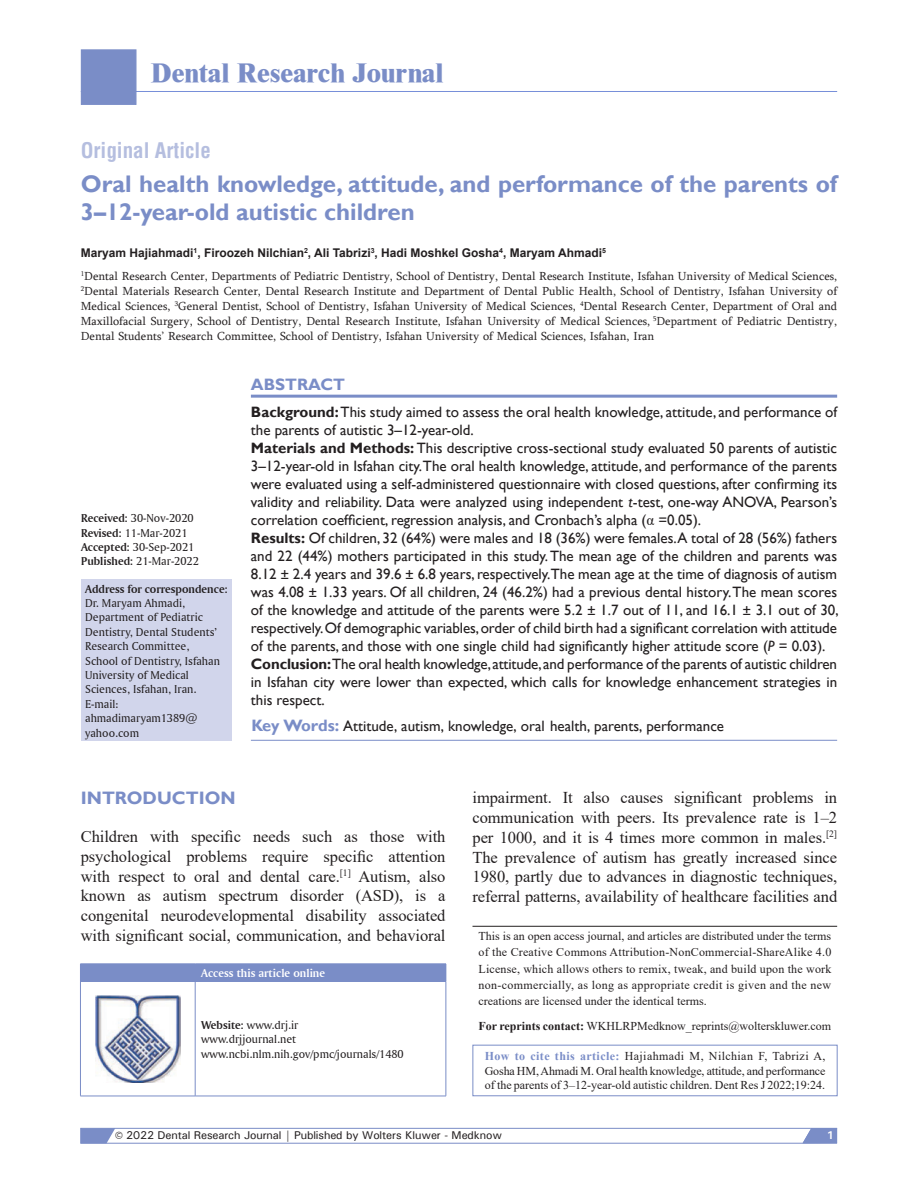
<style>
.page{position:relative;width:918px;height:1188px;background:#fff}
.page>*{position:absolute;margin:0;border:0;box-sizing:border-box;transform-origin:0 0}
.t1{font:800 27px "Times New Roman";color:#7a8dc7}
.AT{font:700 24px/28.8px "Gill Sans";color:#7a8dc7}
.AH{font:700 condensed 21px "Helvetica";color:#b5bedf}
.t2{font:700 18px "Gill Sans";color:#7a8dc7}
.TX{font:16.5px/19.8px "Times New Roman";letter-spacing:-.005em;color:#231f20;text-align:justify}
.ABSH{font:700 16.5px "Gill Sans";color:#7a8dc7}
.ABS{font:15px/18px "Gill Sans";color:#231f20;text-align:justify}
.KWD{font:15px "Gill Sans";color:#231f20}
.AFF{font:12px/15px "Sylfaen";color:#231f20;text-align:justify}
.C{font:12px/16.2px "Times New Roman";color:#231f20;text-align:justify}
.ADD{font:12px/14.4px "Amerigo BT Roman A";color:#231f20}
.HTC{font:12px/14.4px "Times New Roman";color:#231f20;text-align:justify}
.HIS{font:12px "Amerigo BT Roman A";color:#231f20}
.AU{font:700 12px "Arial";color:#231f20}
.Web{font:12px "Amerigo BT Roman A";color:#231f20}
.AAO{font:12px "Amerigo BT Bold A";color:#fff}
.t3{font:500 11.25px "Univers";letter-spacing:-.01em;color:#231f20}
.t4{font:700 11.25px "Univers";color:#fff}
.s1{font-weight:700}
.s2{font-style:italic}
.s3{font-family:"Times New Roman"}
.s4{font-weight:700;font-size:16.5px;color:#7a8dc7}
.s5{font-family:"Amerigo BT Bold A"}
.s6{font-weight:700;color:#7a8dc7}
.s7{font-size:15px}
</style>
<div class="page">
<hr style="left:81px;top:91px;width:756px;height:1px;background:#778fd9">
<div style="left:81px;top:49px;width:56px;height:56px;background:#7a8dc7;border:1px solid #7a8dc7"></div>
<svg style="left:80px;top:1128px;width:757px;height:16px"></svg>
<hr style="left:251px;top:395px;width:586px;height:3px;background:#7a8dc7">
<hr style="left:251px;top:740px;width:586px;height:1px;background:#7a8dc7">
<div style="left:81px;top:579px;width:151px;height:162px;background:#d1d5eb"></div>
<div style="left:80px;top:964px;width:366px;height:17px;background:#7a8dc7"></div>
<svg style="left:446px;top:964px;width:1px;height:17px"></svg>
<hr style="left:80px;top:982px;width:1px;height:114px;background:#7a8dc7">
<hr style="left:80px;top:981px;width:115px;height:1px;background:#7a8dc7">
<hr style="left:80px;top:1096px;width:115px;height:1px;background:#7a8dc7">
<hr style="left:195px;top:982px;width:1px;height:114px;background:#7a8dc7">
<hr style="left:195px;top:981px;width:251px;height:1px;background:#7a8dc7">
<hr style="left:446px;top:982px;width:1px;height:114px;background:#7a8dc7">
<hr style="left:195px;top:1096px;width:251px;height:1px;background:#7a8dc7">
<img style="left:96px;top:995px;width:84px;height:87px">
<div style="left:472px;top:1045px;width:366px;height:51px;border:1px solid #7a8dc7"></div>
<hr style="left:473px;top:926px;width:364px;height:1px;background:#231f20">
<h1 class="t1" style="left:151px;top:57px;width:294px">Dental Research Journal</h1>
<p class="AH" style="left:81px;top:136px;width:132px">Original Article</p>
<p class="AT" style="left:81px;top:170px;width:758px">Oral health knowledge, attitude, and performance of the parents of<br>3–12‑year‑old autistic children</p>
<p class="AU" style="left:81px;top:244px;width:527px">Maryam Hajiahmadi<sup>1</sup>, Firoozeh Nilchian<sup>2</sup>, Ali Tabrizi<sup>3</sup>, Hadi Moshkel Gosha<sup>4</sup>, Maryam Ahmadi<sup>5</sup></p>
<p class="AFF" style="left:81px;top:268px;width:758px"><sup>1</sup>Dental Research Center, Departments of Pediatric Dentistry, School of Dentistry, Dental Research Institute, Isfahan University of Medical Sciences, <sup>2</sup>Dental Materials Research Center, Dental Research Institute and Department of Dental Public Health, School of Dentistry, Isfahan University of Medical Sciences, <sup>3</sup>General Dentist, School of Dentistry, Isfahan University of Medical Sciences, <sup>4</sup>Dental Research Center, Department of Oral and Maxillofacial Surgery, School of Dentistry, Dental Research Institute, Isfahan University of Medical Sciences, <sup>5</sup>Department of Pediatric Dentistry, Dental Students’ Research Committee, School of Dentistry, Isfahan University of Medical Sciences, Isfahan, Iran</p>
<p class="ABSH" style="left:251px;top:375px;width:96px">ABSTRACT</p>
<p class="ABS" style="left:251px;top:403px;width:588px"><span class="s1">Background:</span> This study aimed to assess the oral health knowledge, attitude, and performance of the parents of autistic 3–12‑year‑old.</p>
<p class="ABS" style="left:251px;top:439px;width:588px"><span class="s1">Materials and Methods:</span> This descriptive cross‑sectional study evaluated 50 parents of autistic 3–12‑year‑old in Isfahan city.The oral health knowledge, attitude, and performance of the parents were evaluated using a self‑administered questionnaire with closed questions, after confirming its validity and reliability. Data were analyzed using independent <span class="s2">t</span>‑test, one‑way ANOVA, Pearson’s correlation coefficient, regression analysis, and Cronbach’s alpha (<span class="s3">α</span> =0.05).</p>
<p class="ABS" style="left:251px;top:529px;width:589px"><span class="s1">Results:</span> Of children, 32 (64%) were males and 18 (36%) were females.A total of 28 (56%) fathers and 22 (44%) mothers participated in this study. The mean age of the children and parents was 8.12 ± 2.4 years and 39.6 ± 6.8 years, respectively.The mean age at the time of diagnosis of autism was 4.08 ± 1.33 years. Of all children, 24 (46.2%) had a previous dental history. The mean scores of the knowledge and attitude of the parents were 5.2 ± 1.7 out of 11, and 16.1 ± 3.1 out of 30, respectively. Of demographic variables, order of child birth had a significant correlation with attitude of the parents, and those with one single child had significantly higher attitude score (<span class="s2">P</span> = 0.03).</p>
<p class="ABS" style="left:251px;top:655px;width:588px"><span class="s1">Conclusion:</span> The oral health knowledge, attitude, and performance of the parents of autistic children in Isfahan city were lower than expected, which calls for knowledge enhancement strategies in this respect.</p>
<p class="KWD" style="left:251px;top:718px;width:474px"><span class="s4">Key Words:</span> Attitude, autism, knowledge, oral health, parents, performance</p>
<p class="HIS" style="left:81px;top:511px;width:114px"><span class="s5">Received:</span> 30-Nov-2020</p>
<p class="HIS" style="left:81px;top:525px;width:108px"><span class="s5">Revised:</span> 11-Mar-2021</p>
<p class="HIS" style="left:81px;top:540px;width:115px"><span class="s5">Accepted:</span> 30-Sep-2021</p>
<p class="HIS" style="left:81px;top:554px;width:119px"><span class="s5">Published:</span> 21-Mar-2022</p>
<p class="ADD" style="left:85px;top:581px;width:144px"><span class="s5">Address for correspondence:<br></span>Dr. Maryam Ahmadi,<br>Department of Pediatric<br>Dentistry, Dental Students’<br>Research Committee,<br>School of Dentistry, Isfahan<br>University of Medical<br>Sciences, Isfahan, Iran.<br>E‑mail: ahmadimaryam1389@ yahoo.com</p>
<p class="TX" style="left:472px;top:787px;width:366px">impairment. It also causes significant problems in communication with peers. Its prevalence rate is 1–2 per 1000, and it is 4 times more common in males.<sup>[2] </sup>The prevalence of autism has greatly increased since 1980, partly due to advances in diagnostic techniques, referral patterns, availability of healthcare facilities and</p>
<h1 class="t2" style="left:81px;top:787px;width:156px">INTRODUCTION</h1>
<p class="TX" style="left:81px;top:826px;width:366px">Children with specific needs such as those with psychological problems require specific attention with respect to oral and dental care.<sup>[1]</sup> Autism, also known as autism spectrum disorder (ASD), is a congenital neurodevelopmental disability associated with significant social, communication, and behavioral</p>
<p class="C" style="left:479px;top:928px;width:354px">This is an open access journal, and articles are distributed under the terms of the Creative Commons Attribution‑NonCommercial‑ShareAlike 4.0<br>License, which allows others to remix, tweak, and build upon the work non‑commercially, as long as appropriate credit is given and the new creations are licensed under the identical terms.</p>
<p class="C" style="left:479px;top:1018px;width:354px"><span class="s1">For reprints contact:</span> WKHLRPMedknow_reprints@wolterskluwer.com</p>
<p class="AAO" style="left:201px;top:966px;width:125px">Access this article online</p>
<p class="Web" style="left:201px;top:1018px;width:99px"><span class="s5">Website:</span> www.drj.ir</p>
<p class="Web" style="left:201px;top:1032px;width:97px">www.drjjournal.net</p>
<p class="Web" style="left:201px;top:1046px;width:204px">www.ncbi.nlm.nih.gov/pmc/journals/1480</p>
<p class="HTC" style="left:485px;top:1049px;width:342px"><span class="s6">How to cite this article:</span> Hajiahmadi M, Nilchian F, Tabrizi A, Gosha HM, Ahmadi M. Oral health knowledge, attitude, and performance of the parents of 3–12‑year‑old autistic children. Dent Res J 2022;19:24.</p>
<p class="t3" style="left:115px;top:1128px;width:388px"><span class="s7">©</span> 2022 Dental Research Journal | Published by Wolters Kluwer - Medknow</p>
<p class="t4" style="left:827px;top:1128px;width:9px">1</p>
</div>
